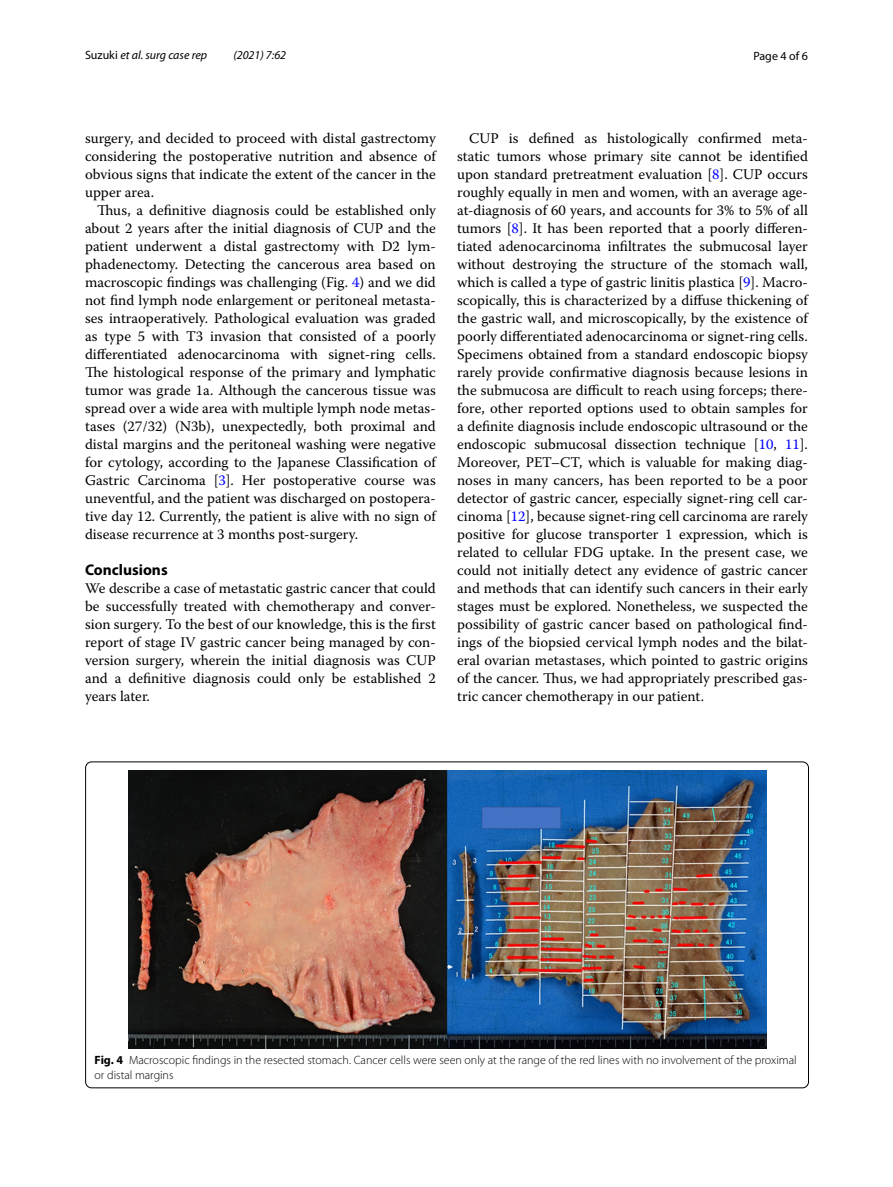
<style>
.page{position:relative;width:893px;height:1187px;background:#fff}
.page>*{position:absolute;margin:0;border:0;box-sizing:border-box;transform-origin:0 0}
.t1{font:700 15.45px "Myriad Pro";color:#000}
.t2{font:14.7px/18px "Warnock Pro";color:#000;text-align:justify}
.t3{font:300 12px/15px "Myriad Pro";color:#000}
.t4{font:italic 12px "Myriad Pro";color:#000}
.t5{font:12px "Myriad Pro";color:#000}
.s1{font-style:normal}
.s2{color:#00f}
.s3{font-weight:700}
</style>
<div class="page">
<img style="left:128px;top:770px;width:638px;height:278px">
<p class="t4" style="left:85px;top:48px;width:124px"><span class="s1">Suzuki</span> et al. surg case rep</p>
<p class="t4" style="left:233px;top:48px;width:54px">(2021) 7:62</p>
<p class="t5" style="left:753px;top:48px;width:56px">Page 4 of 6</p>
<p class="t2" style="left:85px;top:128px;width:352px">surgery, and decided to proceed with distal gastrectomy considering the postoperative nutrition and absence of obvious signs that indicate the extent of the cancer in the upper area.</p>
<p class="t2" style="left:85px;top:200px;width:352px;text-indent:12px">Thus, a definitive diagnosis could be established only about 2 years after the initial diagnosis of CUP and the patient underwent a distal gastrectomy with D2 lym&shy;phadenectomy. Detecting the cancerous area based on macroscopic findings was challenging (Fig. <span class="s2">4</span>) and we did not find lymph node enlargement or peritoneal metasta&shy;ses intraoperatively. Pathological evaluation was graded as type 5 with T3 invasion that consisted of a poorly differentiated adenocarcinoma with signet-ring cells.<br>The histological response of the primary and lymphatic tumor was grade 1a. Although the cancerous tissue was spread over a wide area with multiple lymph node metas&shy;tases (27/32) (N3b), unexpectedly, both proximal and distal margins and the peritoneal washing were negative for cytology, according to the Japanese Classification of Gastric Carcinoma [<span class="s2">3</span>]. Her postoperative course was uneventful, and the patient was discharged on postopera&shy;tive day 12. Currently, the patient is alive with no sign of disease recurrence at 3 months post-surgery.</p>
<p class="t1" style="left:85px;top:559px;width:84px">Conclusions</p>
<p class="t2" style="left:85px;top:578px;width:352px">We describe a case of metastatic gastric cancer that could be successfully treated with chemotherapy and conver&shy;sion surgery. To the best of our knowledge, this is the first report of stage IV gastric cancer being managed by con&shy;version surgery, wherein the initial diagnosis was CUP and a definitive diagnosis could only be established 2 years later.</p>
<p class="t2" style="left:457px;top:128px;width:352px;text-indent:12px">CUP is defined as histologically confirmed meta&shy;static tumors whose primary site cannot be identified upon standard pretreatment evaluation [<span class="s2">8</span>]. CUP occurs roughly equally in men and women, with an average age&shy;at-diagnosis of 60 years, and accounts for 3% to 5% of all tumors [<span class="s2">8</span>]. It has been reported that a poorly differen&shy;tiated adenocarcinoma infiltrates the submucosal layer without destroying the structure of the stomach wall, which is called a type of gastric linitis plastica [<span class="s2">9</span>]. Macro&shy;scopically, this is characterized by a diffuse thickening of the gastric wall, and microscopically, by the existence of poorly differentiated adenocarcinoma or signet-ring cells.<br>Specimens obtained from a standard endoscopic biopsy rarely provide confirmative diagnosis because lesions in the submucosa are difficult to reach using forceps; there&shy;fore, other reported options used to obtain samples for a definite diagnosis include endoscopic ultrasound or the endoscopic submucosal dissection technique [<span class="s2">10</span>, <span class="s2">11</span>].<br>Moreover, PET–CT, which is valuable for making diag&shy;noses in many cancers, has been reported to be a poor detector of gastric cancer, especially signet-ring cell car&shy;cinoma [<span class="s2">12</span>], because signet-ring cell carcinoma are rarely positive for glucose transporter 1 expression, which is related to cellular FDG uptake. In the present case, we could not initially detect any evidence of gastric cancer and methods that can identify such cancers in their early stages must be explored. Nonetheless, we suspected the possibility of gastric cancer based on pathological find&shy;ings of the biopsied cervical lymph nodes and the bilat&shy;eral ovarian metastases, which pointed to gastric origins of the cancer. Thus, we had appropriately prescribed gas&shy;tric cancer chemotherapy in our patient.</p>
<p class="t3" style="left:95px;top:1052px;width:704px"><span class="s3">Fig. 4</span> Macroscopic findings in the resected stomach. Cancer cells were seen only at the range of the red lines with no involvement of the proximal or distal margins</p>
</div>
